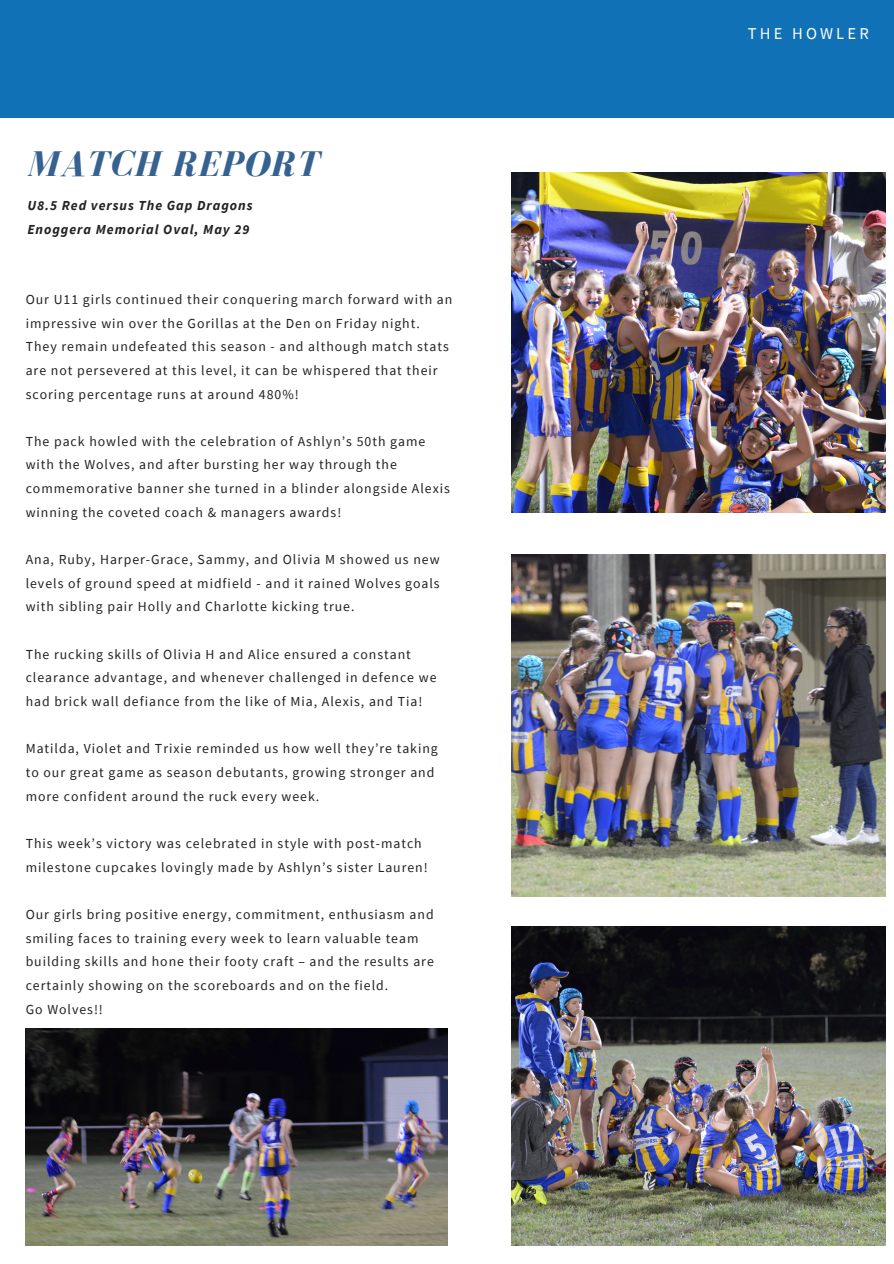
<style>
.page{position:relative;width:894px;height:1264px;background:#fff}
.page>*{position:absolute;margin:0;border:0;box-sizing:border-box;transform-origin:0 0}
.t1{font:italic 700 36.75px "Bodoni FLF";letter-spacing:.03em;color:#366291}
.t2{font:16.5px "Source Sans Pro";letter-spacing:.19em;color:#fff}
.t3{font:13.8px/23.7px "Source Sans Pro";letter-spacing:.07em;color:#222}
.t4{font:italic 700 13.8px "Source Sans Pro";letter-spacing:.07em;color:#222}
</style>
<div class="page">
<div style="left:0;top:0;width:893px;height:118px;background:#1171b6"></div>
<img style="left:511px;top:554px;width:374px;height:342px">
<img style="left:511px;top:172px;width:374px;height:340px">
<img style="left:511px;top:926px;width:374px;height:319px">
<img style="left:26px;top:1028px;width:421px;height:216px">
<p class="t1" style="left:28px;top:144px;width:292px">MATCH REPORT</p>
<p class="t4" style="left:27px;top:196px;width:227px">U8.5 Red versus The Gap Dragons</p>
<p class="t4" style="left:27px;top:220px;width:223px">Enoggera Memorial Oval, May 29</p>
<p class="t3" style="left:26px;top:287px;width:428px">Our U11 girls continued their conquering march forward with an impressive win over the Gorillas at the Den on Friday night.<br>They remain undefeated this season - and although match stats are not persevered at this level, it can be whispered that their scoring percentage runs at around 480%!</p>
<p class="t3" style="left:26px;top:429px;width:425px">The pack howled with the celebration of Ashlyn’s 50th game with the Wolves, and after bursting her way through the commemorative banner she turned in a blinder alongside Alexis winning the coveted coach &amp; managers awards!</p>
<p class="t3" style="left:26px;top:547px;width:415px;text-align:justify">Ana, Ruby, Harper-Grace, Sammy, and Olivia M showed us new levels of ground speed at midfield - and it rained Wolves goals with sibling pair Holly and Charlotte kicking true.</p>
<p class="t3" style="left:26px;top:642px;width:412px">The rucking skills of Olivia H and Alice ensured a constant clearance advantage, and whenever challenged in defence we had brick wall defiance from the like of Mia, Alexis, and Tia!</p>
<p class="t3" style="left:26px;top:736px;width:413px">Matilda, Violet and Trixie reminded us how well they’re taking to our great game as season debutants, growing stronger and more confident around the ruck every week.</p>
<p class="t3" style="left:26px;top:831px;width:403px">This week’s victory was celebrated in style with post-match milestone cupcakes lovingly made by Ashlyn’s sister Lauren!</p>
<p class="t3" style="left:26px;top:902px;width:409px">Our girls bring positive energy, commitment, enthusiasm and smiling faces to training every week to learn valuable team building skills and hone their footy craft – and the results are certainly showing on the scoreboards and on the field.</p>
<p class="t3" style="left:26px;top:996px;width:79px">Go Wolves!!</p>
<p class="t2" style="left:747px;top:23px;width:122px">THE HOWLER</p>
</div>
